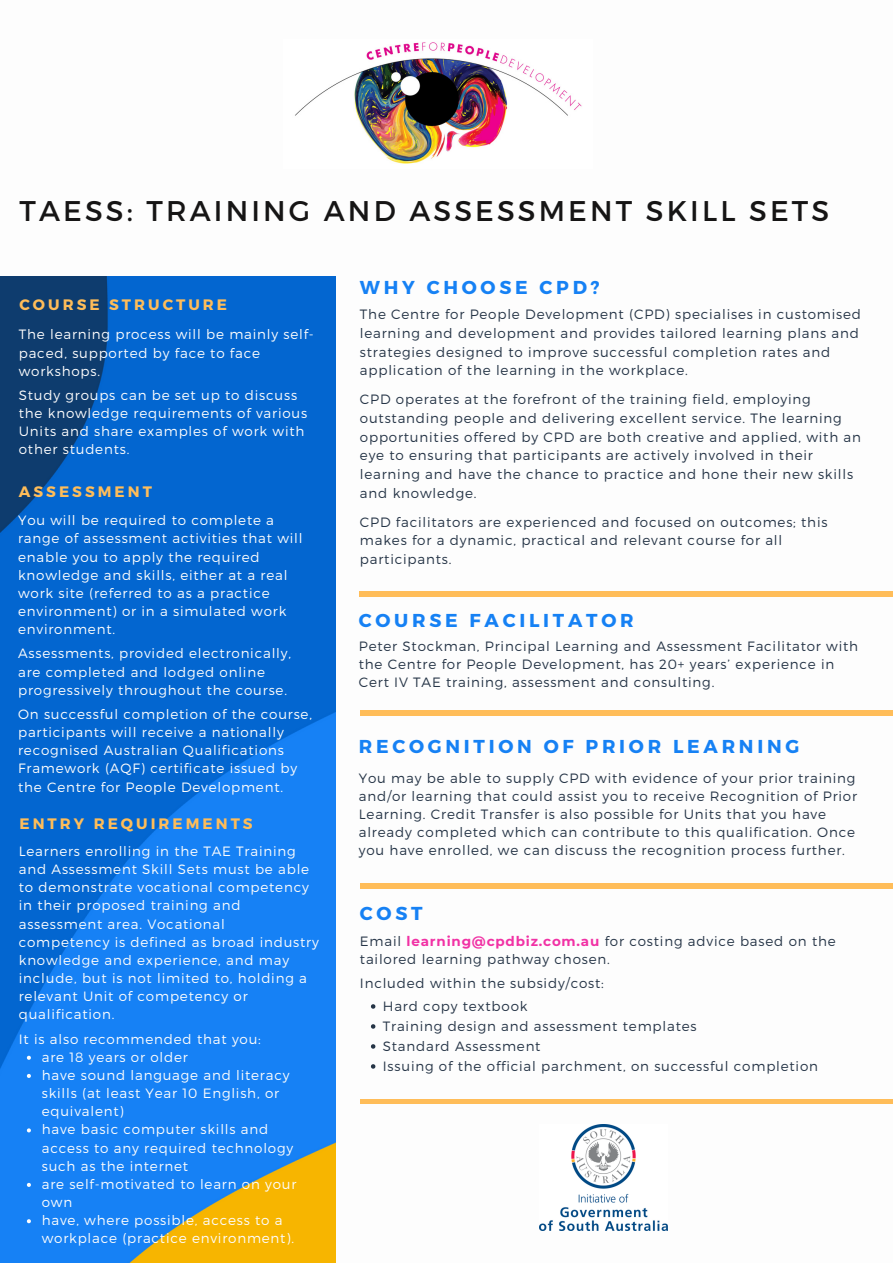
<style>
.page{position:relative;width:893px;height:1264px;background:#fff}
.page>*{position:absolute;margin:0;border:0;box-sizing:border-box;transform-origin:0 0}
.t1{font:28.5px "Montserrat";letter-spacing:.11em;color:#161515}
.t2{font:700 18.75px "Montserrat";color:#1681f4}
.t3{font:700 18.6px "Montserrat";letter-spacing:.2em;color:#1681f4}
.t4{font:700 15.15px "Montserrat";letter-spacing:.2em;color:#ffbd59}
.t5{font:300 13.5px/18.8px "Montserrat";letter-spacing:.06em;color:#263547}
.t6{font:300 13.5px/18.1px "Montserrat";letter-spacing:.06em;color:#fdfdfd}
.s1{font-weight:700;color:#f132a5}
</style>
<div class="page">
<hr style="left:359px;top:592px;width:533px;height:4px;background:#ffbd59">
<div style="left:360px;top:710px;width:532px;height:5px;background:#ffbd59"></div>
<hr style="left:360px;top:1099px;width:532px;height:4px;background:#ffbd59">
<img style="left:539px;top:1124px;width:128px;height:106px">
<div style="left:360px;top:883px;width:532px;height:5px;background:#ffbd59"></div>
<img style="left:295px;top:42px;width:287px;height:122px">
<img style="left:0;top:276px;width:335px;height:986px">
<svg style="left:371px;top:1004px;width:4px;height:4px"></svg>
<svg style="left:371px;top:1024px;width:4px;height:4px"></svg>
<svg style="left:371px;top:1044px;width:4px;height:4px"></svg>
<svg style="left:371px;top:1064px;width:4px;height:4px"></svg>
<svg style="left:27px;top:1055px;width:4px;height:4px"></svg>
<svg style="left:27px;top:1073px;width:4px;height:4px"></svg>
<svg style="left:27px;top:1128px;width:4px;height:4px"></svg>
<svg style="left:27px;top:1182px;width:4px;height:4px"></svg>
<svg style="left:27px;top:1219px;width:4px;height:4px"></svg>
<h1 class="t1" style="left:19px;top:193px;width:811px">TAESS: TRAINING AND ASSESSMENT SKILL SETS</h1>
<p class="t4" style="left:19px;top:295px;width:209px">COURSE STRUCTURE</p>
<p class="t6" style="left:19px;top:325px;width:296px">The learning process will be mainly self&shy;paced, supported by face to face workshops.</p>
<p class="t6" style="left:19px;top:385px;width:290px">Study groups can be set up to discuss the knowledge requirements of various<br>Units and share examples of work with other students.</p>
<p class="t4" style="left:19px;top:482px;width:134px">ASSESSMENT</p>
<p class="t6" style="left:18px;top:510px;width:286px">You will be required to complete a range of assessment activities that will enable you to apply the required knowledge and skills, either at a real work site (referred to as a practice environment) or in a simulated work environment.</p>
<p class="t6" style="left:18px;top:644px;width:274px">Assessments, provided electronically, are completed and lodged online progressively throughout the course.</p>
<p class="t6" style="left:18px;top:704px;width:295px">On successful completion of the course, participants will receive a nationally recognised Australian Qualifications Framework (AQF) certificate issued by the Centre for People Development.</p>
<p class="t4" style="left:19px;top:813px;width:235px">ENTRY REQUIREMENTS</p>
<p class="t6" style="left:19px;top:841px;width:301px">Learners enrolling in the TAE Training and Assessment Skill Sets must be able to demonstrate vocational competency in their proposed training and assessment area. Vocational competency is defined as broad industry knowledge and experience, and may include, but is not limited to, holding a relevant Unit of competency or qualification.</p>
<p class="t6" style="left:19px;top:1029px;width:243px">It is also recommended that you:</p>
<p class="t6" style="left:42px;top:1047px;width:256px">are 18 years or older<br>have sound language and literacy skills (at least Year 10 English, or equivalent)<br>have basic computer skills and access to any required technology such as the internet<br>are self-motivated to learn on your own<br>have, where possible, access to a workplace (practice environment).</p>
<h3 class="t3" style="left:360px;top:275px;width:241px">WHY CHOOSE CPD?</h3>
<p class="t5" style="left:360px;top:304px;width:502px">The Centre for People Development (CPD) specialises in customised learning and development and provides tailored learning plans and strategies designed to improve successful completion rates and application of the learning in the workplace.</p>
<p class="t5" style="left:360px;top:389px;width:502px">CPD operates at the forefront of the training field, employing outstanding people and delivering excellent service. The learning opportunities offered by CPD are both creative and applied, with an eye to ensuring that participants are actively involved in their learning and have the chance to practice and hone their new skills and knowledge.</p>
<p class="t5" style="left:360px;top:512px;width:469px">CPD facilitators are experienced and focused on outcomes; this makes for a dynamic, practical and relevant course for all participants.</p>
<h3 class="t3" style="left:359px;top:608px;width:276px">COURSE FACILITATOR</h3>
<p class="t5" style="left:359px;top:636px;width:501px;line-height:18px">Peter Stockman, Principal Learning and Assessment Facilitator with the Centre for People Development, has 20+ years’ experience in<br>Cert IV TAE training, assessment and consulting.</p>
<h3 class="t3" style="left:359px;top:734px;width:442px">RECOGNITION OF PRIOR LEARNING</h3>
<p class="t5" style="left:359px;top:768px;width:500px;line-height:18px">You may be able to supply CPD with evidence of your prior training and/or learning that could assist you to receive Recognition of Prior Learning. Credit Transfer is also possible for Units that you have already completed which can contribute to this qualification. Once you have enrolled, we can discuss the recognition process further.</p>
<h2 class="t2" style="left:360px;top:900px;width:64px">COST</h2>
<p class="t5" style="left:360px;top:931px;width:477px">Email <span class="s1">learning@cpdbiz.com.au</span> for costing advice based on the tailored learning pathway chosen.</p>
<p class="t5" style="left:360px;top:973px;width:245px">Included within the subsidy/cost:</p>
<p class="t5" style="left:383px;top:995px;width:436px;line-height:20px">Hard copy textbook<br>Training design and assessment templates<br>Standard Assessment<br>Issuing of the official parchment, on successful completion</p>
</div>
